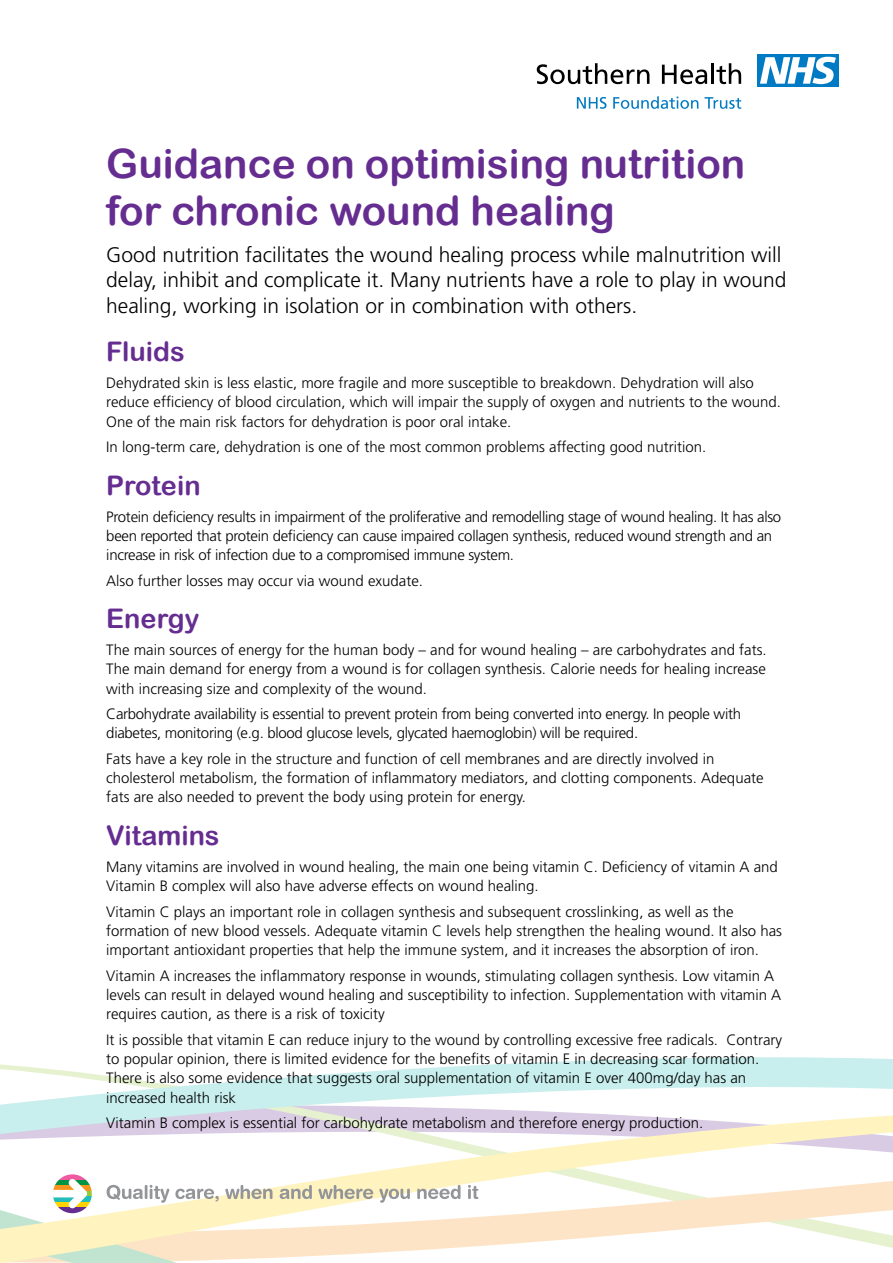
<style>
.page{position:relative;width:893px;height:1263px;background:#fff}
.page>*{position:absolute;margin:0;border:0;box-sizing:border-box;transform-origin:0 0}
.t1{font:40.5px/46.5px "Arial Rounded MT Bold";color:#662d91}
.t2{font:27px "Arial Rounded MT Bold";color:#662d91}
.t3{font:300 21px/25.5px "Frutiger";color:#000}
.t4{font:300 15px/19.4px "Frutiger";color:#000}
.t5{font:300 15px/19.4px "Frutiger";letter-spacing:-.02em;color:#000}
</style>
<div class="page">
<svg style="left:537px;top:63px;width:112px;height:21px"></svg>
<svg style="left:662px;top:65px;width:45px;height:19px"></svg>
<hr style="left:711px;top:63px;width:3px;height:21px;background:#000">
<svg style="left:716px;top:63px;width:25px;height:21px"></svg>
<div style="left:758px;top:54px;width:81px;height:33px;background:#007ac2"></div>
<svg style="left:760px;top:57px;width:76px;height:27px"></svg>
<svg style="left:577px;top:97px;width:29px;height:12px"></svg>
<svg style="left:613px;top:96px;width:85px;height:13px"></svg>
<svg style="left:704px;top:97px;width:37px;height:12px"></svg>
<svg style="left:0;top:1057px;width:893px;height:46px;fill:#c8eeed"></svg>
<svg style="left:0;top:1103px;width:893px;height:160px"></svg>
<svg style="left:107px;top:1185px;width:62px;height:18px"></svg>
<svg style="left:175px;top:1189px;width:44px;height:12px"></svg>
<svg style="left:225px;top:1185px;width:47px;height:14px"></svg>
<svg style="left:280px;top:1185px;width:32px;height:14px"></svg>
<svg style="left:318px;top:1185px;width:55px;height:14px"></svg>
<svg style="left:379px;top:1189px;width:31px;height:14px"></svg>
<svg style="left:417px;top:1185px;width:43px;height:14px"></svg>
<svg style="left:468px;top:1185px;width:10px;height:14px"></svg>
<svg style="left:53px;top:1174px;width:39px;height:6px"></svg>
<svg style="left:87px;top:1180px;width:5px;height:5px"></svg>
<div style="left:53px;top:1185px;width:39px;height:6px;background:#f7941e"></div>
<div style="left:53px;top:1191px;width:39px;height:5px;background:#97c93d"></div>
<div style="left:53px;top:1196px;width:39px;height:6px;background:#22bcb9"></div>
<svg style="left:87px;top:1202px;width:5px;height:6px"></svg>
<svg style="left:53px;top:1208px;width:39px;height:5px"></svg>
<svg style="left:53px;top:1178px;width:34px;height:30px"></svg>
<h1 class="t1" style="left:106px;top:140px;width:641px">Guidance on optimising nutrition for chronic wound healing</h1>
<h3 class="t3" style="left:106px;top:242px;width:682px">Good nutrition facilitates the wound healing process while malnutrition will delay, inhibit and complicate it. Many nutrients have a role to play in wound healing, working in isolation or in combination with others.</h3>
<h2 class="t2" style="left:106px;top:336px;width:80px">Fluids</h2>
<p class="t4" style="left:106px;top:373px;width:676px">Dehydrated skin is less elastic, more fragile and more susceptible to breakdown. Dehydration will also reduce efficiency of blood circulation, which will impair the supply of oxygen and nutrients to the wound.<br>One of the main risk factors for dehydration is poor oral intake.</p>
<p class="t4" style="left:106px;top:437px;width:602px">In long-term care, dehydration is one of the most common problems affecting good nutrition.</p>
<h2 class="t2" style="left:106px;top:469px;width:96px">Protein</h2>
<p class="t5" style="left:106px;top:507px;width:676px">Protein deficiency results in impairment of the proliferative and remodelling stage of wound healing. It has also been reported that protein deficiency can cause impaired collagen synthesis, reduced wound strength and an increase in risk of infection due to a compromised immune system.</p>
<p class="t4" style="left:106px;top:571px;width:318px">Also further losses may occur via wound exudate.</p>
<h2 class="t2" style="left:106px;top:603px;width:95px">Energy</h2>
<p class="t4" style="left:106px;top:640px;width:662px;text-align:justify">The main sources of energy for the human body – and for wound healing – are carbohydrates and fats.<br>The main demand for energy from a wound is for collagen synthesis. Calorie needs for healing increase with increasing size and complexity of the wound.</p>
<p class="t5" style="left:106px;top:704px;width:636px">Carbohydrate availability is essential to prevent protein from being converted into energy. In people with diabetes, monitoring (e.g. blood glucose levels, glycated haemoglobin) will be required.</p>
<p class="t4" style="left:106px;top:749px;width:659px">Fats have a key role in the structure and function of cell membranes and are directly involved in cholesterol metabolism, the formation of inflammatory mediators, and clotting components. Adequate fats are also needed to prevent the body using protein for energy.</p>
<h2 class="t2" style="left:106px;top:820px;width:115px">Vitamins</h2>
<p class="t4" style="left:106px;top:857px;width:673px">Many vitamins are involved in wound healing, the main one being vitamin C. Deficiency of vitamin A and<br>Vitamin B complex will also have adverse effects on wound healing.</p>
<p class="t4" style="left:106px;top:902px;width:677px">Vitamin C plays an important role in collagen synthesis and subsequent crosslinking, as well as the formation of new blood vessels. Adequate vitamin C levels help strengthen the healing wound. It also has important antioxidant properties that help the immune system, and it increases the absorption of iron.</p>
<p class="t4" style="left:106px;top:966px;width:676px">Vitamin A increases the inflammatory response in wounds, stimulating collagen synthesis. Low vitamin A levels can result in delayed wound healing and susceptibility to infection. Supplementation with vitamin A requires caution, as there is a risk of toxicity</p>
<p class="t4" style="left:106px;top:1030px;width:677px">It is possible that vitamin E can reduce injury to the wound by controlling excessive free radicals. Contrary to popular opinion, there is limited evidence for the benefits of vitamin E in decreasing scar formation.<br>There is also some evidence that suggests oral supplementation of vitamin E over 400mg/day has an increased health risk</p>
<p class="t4" style="left:106px;top:1113px;width:598px">Vitamin B complex is essential for carbohydrate metabolism and therefore energy production.</p>
</div>
